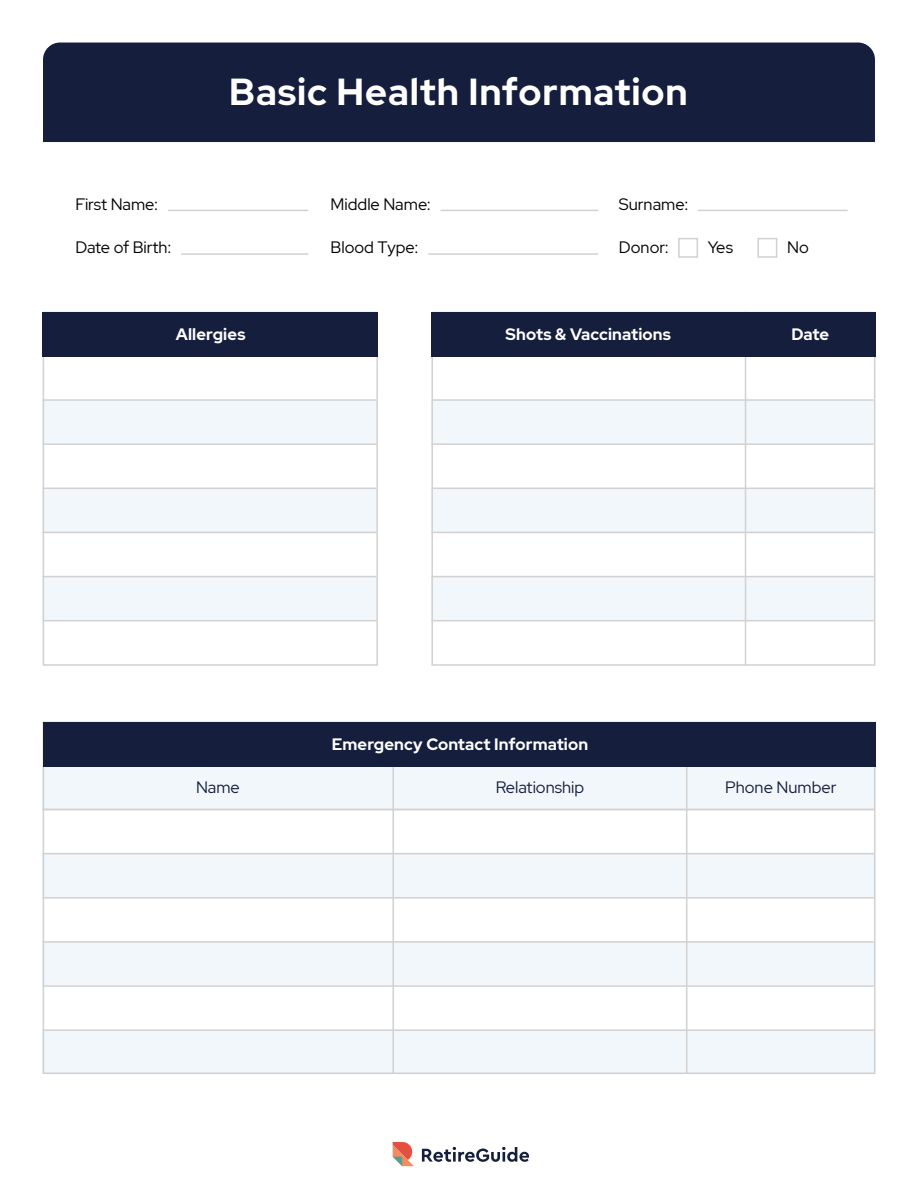
<style>
.page{position:relative;width:918px;height:1188px;background:#fff}
.page>*{position:absolute;margin:0;border:0;box-sizing:border-box;transform-origin:0 0}
.t1{font:700 37.5px "Red Hat Display";letter-spacing:.025em;color:#fff}
.t2{font:16.5px "Red Hat Display";color:#000}
.t3{font:700 16.5px "Red Hat Display";letter-spacing:.01em;color:#fff}
.t4{font:16.5px "Red Hat Display";color:#151e3d}
</style>
<div class="page">
<svg style="left:43px;top:808px;width:832px;height:221px"></svg>
<div style="left:43px;top:765px;width:832px;height:43px;background:#f2f7fb"></div>
<div style="left:43px;top:854px;width:832px;height:43px;background:#f2f7fb"></div>
<div style="left:43px;top:941px;width:832px;height:44px;background:#f2f7fb"></div>
<div style="left:43px;top:1030px;width:832px;height:44px;background:#f2f7fb"></div>
<div style="left:43px;top:43px;width:832px;height:99px;background:#151e3d"></div>
<svg style="left:43px;top:357px;width:335px;height:309px"></svg>
<hr style="left:43px;top:399px;width:334px;height:2px;background:#d1d1d1">
<hr style="left:43px;top:853px;width:832px;height:1px;background:#d1d1d1">
<hr style="left:43px;top:443px;width:334px;height:2px;background:#d1d1d1">
<hr style="left:43px;top:488px;width:334px;height:1px;background:#d1d1d1">
<hr style="left:43px;top:576px;width:334px;height:1px;background:#d1d1d1">
<hr style="left:43px;top:532px;width:334px;height:1px;background:#d1d1d1">
<hr style="left:43px;top:620px;width:334px;height:1px;background:#d1d1d1">
<hr style="left:43px;top:985px;width:832px;height:2px;background:#d1d1d1">
<hr style="left:43px;top:941px;width:832px;height:2px;background:#d1d1d1">
<hr style="left:43px;top:1029px;width:832px;height:2px;background:#d1d1d1">
<hr style="left:43px;top:897px;width:832px;height:2px;background:#d1d1d1">
<hr style="left:43px;top:809px;width:832px;height:1px;background:#d1d1d1">
<hr style="left:393px;top:766px;width:1px;height:307px;background:#d1d1d1">
<hr style="left:686px;top:766px;width:1px;height:307px;background:#d1d1d1">
<div style="left:43px;top:312px;width:335px;height:45px;background:#151e3d"></div>
<div style="left:43px;top:722px;width:832px;height:44px;background:#151e3d"></div>
<svg style="left:422px;top:1147px;width:107px;height:15px"></svg>
<svg style="left:393px;top:1142px;width:21px;height:24px"></svg>
<hr style="left:181px;top:253px;width:127px;height:2px;background:#d1d1d1">
<hr style="left:168px;top:210px;width:140px;height:1px;background:#d1d1d1">
<hr style="left:441px;top:210px;width:157px;height:1px;background:#d1d1d1">
<hr style="left:698px;top:210px;width:150px;height:1px;background:#d1d1d1">
<hr style="left:428px;top:253px;width:170px;height:2px;background:#d1d1d1">
<svg style="left:678px;top:238px;width:20px;height:20px"></svg>
<svg style="left:757px;top:238px;width:21px;height:20px"></svg>
<svg style="left:431px;top:357px;width:444px;height:309px"></svg>
<div style="left:431px;top:312px;width:314px;height:45px;background:#151e3d"></div>
<div style="left:745px;top:312px;width:131px;height:45px;background:#151e3d"></div>
<p class="t2" style="left:75px;top:193px;width:84px">First Name:</p>
<p class="t2" style="left:75px;top:237px;width:97px">Date of Birth:</p>
<h1 class="t1" style="left:229px;top:67px;width:460px">Basic Health Information</h1>
<p class="t2" style="left:331px;top:193px;width:101px">Middle Name:</p>
<p class="t2" style="left:331px;top:237px;width:89px">Blood Type:</p>
<p class="t2" style="left:619px;top:193px;width:70px">Surname:</p>
<p class="t2" style="left:619px;top:237px;width:51px">Donor:</p>
<p class="t2" style="left:708px;top:237px;width:27px">Yes</p>
<p class="t2" style="left:787px;top:237px;width:23px">No</p>
<p class="t3" style="left:176px;top:324px;width:71px">Allergies</p>
<p class="t3" style="left:506px;top:324px;width:167px">Shots &amp; Vaccinations</p>
<p class="t3" style="left:791px;top:324px;width:39px">Date</p>
<p class="t3" style="left:332px;top:733px;width:258px">Emergency Contact Information</p>
<p class="t4" style="left:196px;top:777px;width:45px">Name</p>
<p class="t4" style="left:496px;top:777px;width:90px">Relationship</p>
<p class="t4" style="left:725px;top:777px;width:113px">Phone Number</p>
</div>
